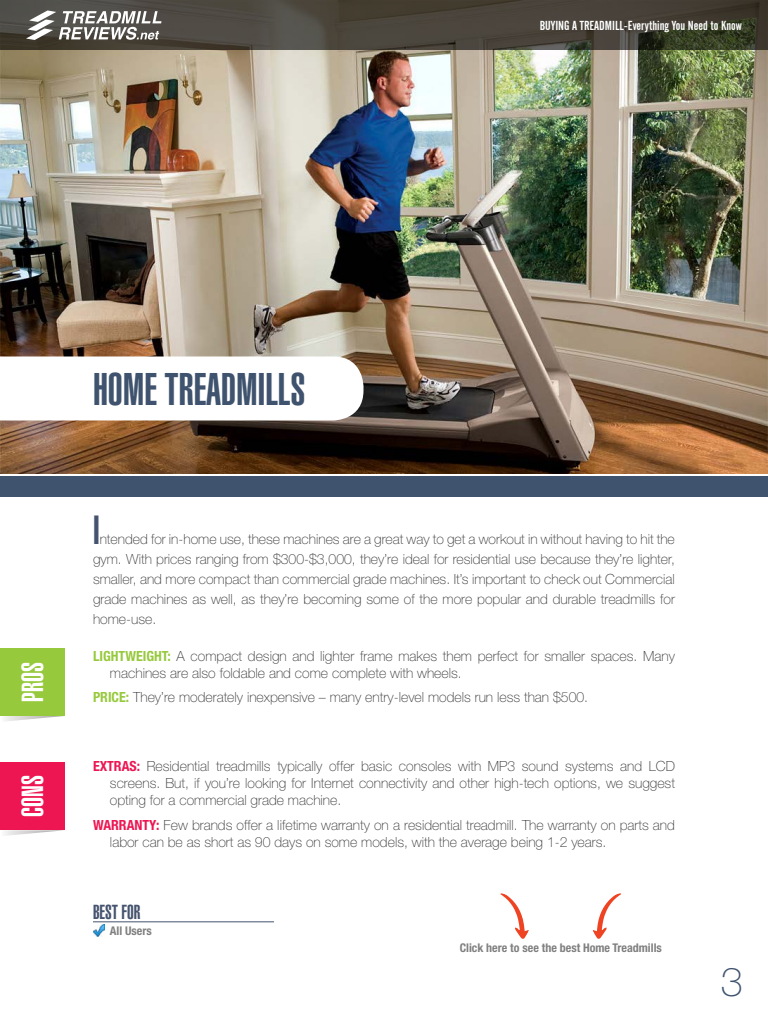
<style>
.page{position:relative;width:768px;height:1024px;background:#fff}
.page>*{position:absolute;margin:0;border:0;box-sizing:border-box;transform-origin:0 0}
.t1{font:900 extra-condensed 45px "Helvetica";color:#3f536e}
.t2{font:900 extra-condensed 40px "Helvetica";color:#45536e}
.t3{font:100 40px "Helvetica Neue";color:#3f536e}
.t4{font:900 extra-condensed 30px "Helvetica";color:#fff}
.t5{font:900 extra-condensed 20px "Helvetica";color:#45536e}
.t6{font:100 14px/20px "Helvetica Neue";color:#333;text-align:justify}
.t7{font:13px "Alternate Gothic No 2 BT";color:#fff}
.t8{font:700 condensed 12px "Helvetica Neue";color:#808080}
.s1{font-weight:700;font-stretch:condensed;color:#97c93d}
.s2{font-weight:700;font-stretch:condensed;color:#ed1652}
</style>
<div class="page">
<img style="left:0;top:50px;width:768px;height:424px">
<svg style="left:0;top:356px;width:364px;height:64px"></svg>
<div style="left:0;top:648px;width:64px;height:68px;background:#97c93d"></div>
<div style="left:0;top:762px;width:64px;height:68px;background:#ed1652"></div>
<svg style="left:5px;top:716px;width:58px;height:5px"></svg>
<svg style="left:5px;top:830px;width:58px;height:6px"></svg>
<div style="left:0;top:476px;width:768px;height:21px;background:#3f536e"></div>
<svg style="left:0;top:0;width:768px;height:50px;fill:#4a443c"></svg>
<svg style="left:26px;top:10px;width:136px;height:30px"></svg>
<svg style="left:593px;top:893px;width:28px;height:46px"></svg>
<svg style="left:500px;top:893px;width:29px;height:46px"></svg>
<hr style="left:93px;top:921px;width:181px;height:1px;background:#45536e">
<svg style="left:93px;top:925px;width:12px;height:11px"></svg>
<p class="t7" style="left:540px;top:18px;width:203px">BUYING A TREADMILL-Everything You Need to Know</p>
<h3 class="t4" style="left:15px;top:702px;width:41px;rotate:-90deg">PROS</h3>
<h3 class="t4" style="left:15px;top:817px;width:43px;rotate:-90deg">CONS</h3>
<h1 class="t1" style="left:93px;top:363px;width:214px">HOME TREADMILLS</h1>
<h2 class="t2" style="left:93px;top:507px;width:8px">I</h2>
<p class="t6" style="left:93px;top:529px;width:584px;text-indent:7px">ntended for in-home use, these machines are a great way to get a workout in without having to hit the gym. With prices ranging from $300-$3,000, they’re ideal for residential use because they’re lighter, smaller, and more compact than commercial grade machines. It’s important to check out Commercial grade machines as well, as they’re becoming some of the more popular and durable treadmills for home-use.</p>
<p class="t6" style="left:110px;top:648px;width:566px;line-height:16.8px;text-indent:-17px"><span class="s1">LIGHTWEIGHT:</span> A compact design and lighter frame makes them perfect for smaller spaces. Many machines are also foldable and come complete with wheels.</p>
<p class="t6" style="left:93px;top:687px;width:497px"><span class="s1">PRICE:</span> They’re moderately inexpensive – many entry-level models run less than $500.</p>
<p class="t6" style="left:110px;top:758px;width:567px;line-height:16.8px;text-indent:-17px"><span class="s2">EXTRAS:</span> Residential treadmills typically offer basic consoles with MP3 sound systems and LCD screens. But, if you’re looking for Internet connectivity and other high-tech options, we suggest opting for a commercial grade machine.</p>
<p class="t6" style="left:110px;top:817px;width:566px;line-height:16.8px;text-indent:-17px"><span class="s2">WARRANTY:</span> Few brands offer a lifetime warranty on a residential treadmill. The warranty on parts and labor can be as short as 90 days on some models, with the average being 1-2 years.</p>
<h3 class="t5" style="left:93px;top:901px;width:49px">BEST FOR</h3>
<p class="t8" style="left:110px;top:921px;width:43px">All Users</p>
<p class="t8" style="left:460px;top:938px;width:204px">Click here to see the best Home Treadmills</p>
<h2 class="t3" style="left:721px;top:960px;width:24px">3</h2>
</div>
